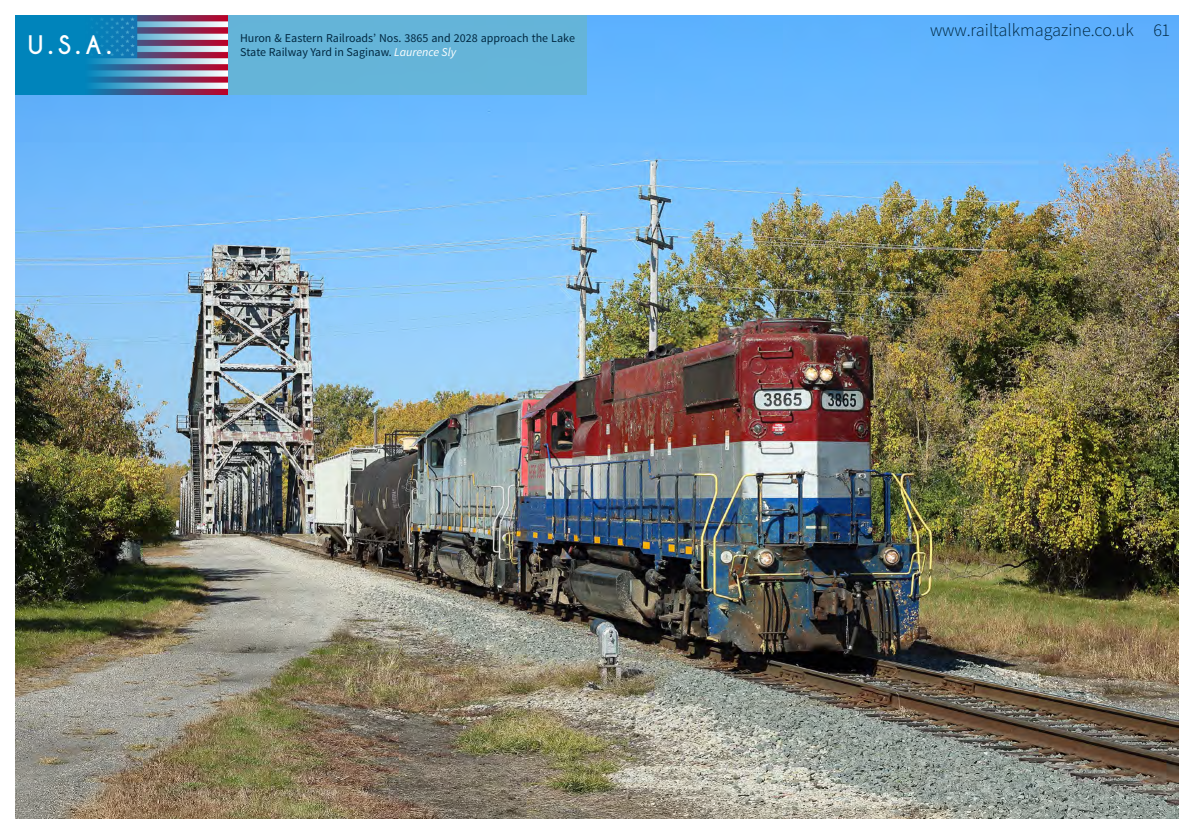
<style>
.page{position:relative;width:1194px;height:834px;background:#fff}
.page>*{position:absolute;margin:0;border:0;box-sizing:border-box;transform-origin:0 0}
.t1{font:700 24px "Caviar Dreams";color:#fff}
.t2{font:300 18px "Source Sans Pro";color:#002841}
.t3{font:12px "Source Sans Pro";color:#002841}
.s1{font-style:italic;color:#fff}
</style>
<div class="page">
<img style="left:15px;top:15px;width:1164px;height:804px">
<div style="left:228px;top:15px;width:360px;height:80px;background:#66b5d6"></div>
<div style="left:15px;top:15px;width:213px;height:80px;background:#0084bb"></div>
<img style="left:91px;top:15px;width:137px;height:80px">
<h1 class="t1" style="left:28px;top:30px;width:86px">U.S.A.</h1>
<p class="t3" style="left:240px;top:30px;width:336px">Huron &amp; Eastern Railroads’ Nos. 3865 and 2028 approach the Lake</p>
<p class="t3" style="left:240px;top:44px;width:218px">State Railway Yard in Saginaw. <span class="s1">Laurence Sly</span></p>
<h2 class="t2" style="left:930px;top:19px;width:242px">www.railtalkmagazine.co.uk 61</h2>
</div>
